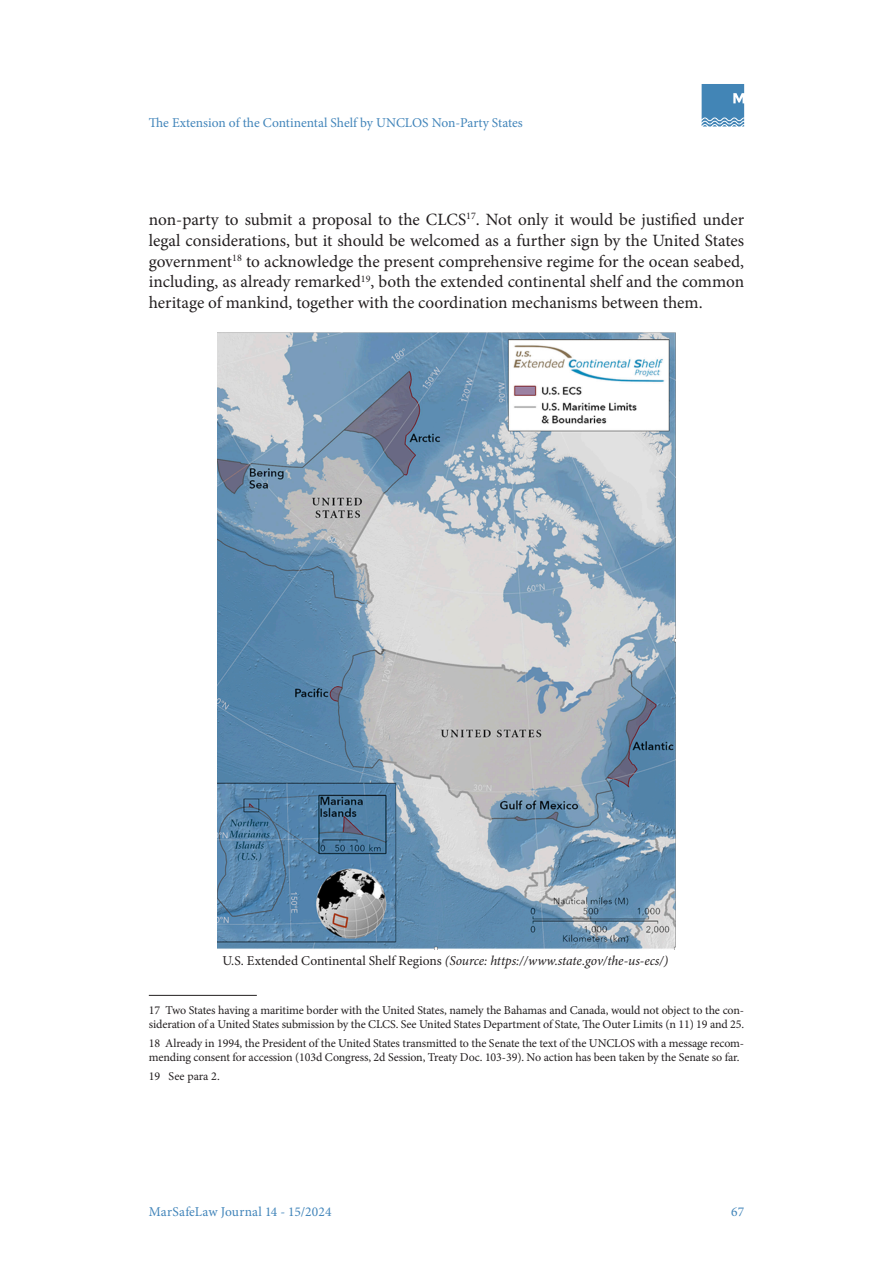
<style>
.page{position:relative;width:893px;height:1263px;background:#fff}
.page>*{position:absolute;margin:0;border:0;box-sizing:border-box;transform-origin:0 0}
.t1{font:17.25px/20.7px "Minion Pro";color:#231f20;text-align:justify}
.t2{font:13.5px "Minion Pro";color:#4285ba}
.t3{font:italic 13.5px "Minion Pro";letter-spacing:-.005em;color:#231f20}
.t4{font:12px/14.4px "Minion Pro";letter-spacing:-.01em;color:#231f20}
.s1{font-style:normal}
</style>
<div class="page">
<svg style="left:702px;top:84px;width:42px;height:42px;background:#5792be"></svg>
<hr style="left:149px;top:995px;width:108px;height:1px;background:#231f20">
<img style="left:217px;top:333px;width:458px;height:617px">
<p class="t2" style="left:149px;top:113px;width:375px">The Extension of the Continental Shelf by UNCLOS Non-Party States</p>
<p class="t1" style="left:149px;top:209px;width:597px">non-party to submit a proposal to the CLCS<sup>17</sup>. Not only it would be justified under legal considerations, but it should be welcomed as a further sign by the United States government<sup>18</sup> to acknowledge the present comprehensive regime for the ocean seabed, including, as already remarked<sup>19</sup>, both the extended continental shelf and the common heritage of mankind, together with the coordination mechanisms between them.</p>
<p class="t3" style="left:222px;top:951px;width:447px"><span class="s1">U.S. Extended Continental Shelf Regions</span> (Source: https://www.state.gov/the-us-ecs/)</p>
<p class="t4" style="left:149px;top:1003px;width:597px">17 Two States having a maritime border with the United States, namely the Bahamas and Canada, would not object to the con&shy;sideration of a United States submission by the CLCS. See United States Department of State, The Outer Limits (n 11) 19 and 25.</p>
<p class="t4" style="left:149px;top:1036px;width:597px">18 Already in 1994, the President of the United States transmitted to the Senate the text of the UNCLOS with a message recom&shy;mending consent for accession (103d Congress, 2d Session, Treaty Doc. 103-39). No action has been taken by the Senate so far.</p>
<p class="t4" style="left:149px;top:1069px;width:72px">19 See para 2.</p>
<p class="t2" style="left:149px;top:1203px;width:184px">MarSafeLaw Journal 14 - 15/2024</p>
<p class="t2" style="left:731px;top:1203px;width:14px">67</p>
</div>
